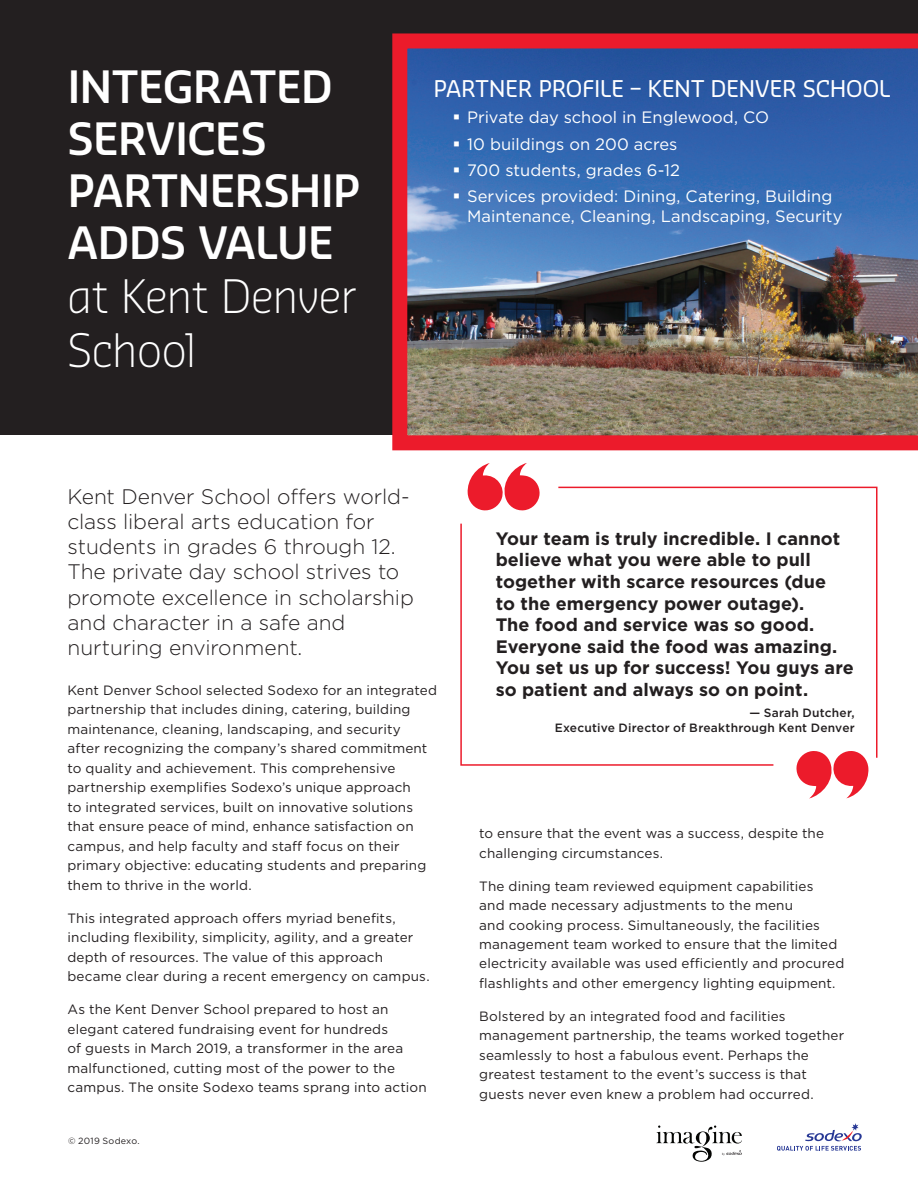
<style>
.page{position:relative;width:918px;height:1188px;background:#fff}
.page>*{position:absolute;margin:0;border:0;box-sizing:border-box;transform-origin:0 0}
.t1{font:300 45px/54px "Sansa Pro";letter-spacing:-.02em;color:#fff}
.t2{font:600 43.5px/52.2px "Sansa Pro";letter-spacing:-.025em;color:#fff}
.t3{font:22.5px "Sansa Pro";letter-spacing:-.015em;color:#fff}
.t4{font:300 21px/25.2px "Gotham";letter-spacing:-.005em;color:#231f20}
.t5{font:700 18px/21.6px "Gotham";letter-spacing:.005em;color:#231f20}
.t6{font:16.5px/19.5px "Gotham";color:#fff}
.t7{font:13.5px/19.5px "Gotham";letter-spacing:.01em;color:#231f20}
.t8{font:500 12px/14.4px "Gotham";letter-spacing:.02em;color:#231f20;text-align:right}
.t9{font:9px "Gotham";letter-spacing:.03em;color:#231f20}
</style>
<div class="page">
<svg style="left:777px;top:1123px;width:85px;height:28px"></svg>
<div style="left:0;top:0;width:918px;height:434px;background:#231f20"></div>
<svg style="left:558px;top:486px;width:320px;height:272px"></svg>
<svg style="left:460px;top:522px;width:315px;height:244px"></svg>
<svg style="left:796px;top:750px;width:73px;height:49px"></svg>
<svg style="left:467px;top:463px;width:73px;height:48px"></svg>
<img style="left:392px;top:33px;width:526px;height:417px">
<svg style="left:656px;top:1125px;width:86px;height:37px"></svg>
<h2 class="t2" style="left:68px;top:59px;width:294px">INTEGRATED<br>SERVICES<br>PARTNERSHIP<br>ADDS VALUE</h2>
<h1 class="t1" style="left:68px;top:268px;width:290px">at Kent Denver<br>School</h1>
<h3 class="t3" style="left:433px;top:74px;width:459px">PARTNER PROFILE – KENT DENVER SCHOOL</h3>
<p class="t6" style="left:453px;top:107px;width:318px">▪ Private day school in Englewood, CO</p>
<p class="t6" style="left:453px;top:134px;width:226px">▪ 10 buildings on 200 acres</p>
<p class="t6" style="left:453px;top:160px;width:229px">▪ 700 students, grades 6-12</p>
<p class="t6" style="left:467px;top:186px;width:377px;text-indent:-14px">▪ Services provided: Dining, Catering, Building<br>Maintenance, Cleaning, Landscaping, Security</p>
<h3 class="t4" style="left:68px;top:483px;width:348px">Kent Denver School offers world&shy;class liberal arts education for students in grades 6 through 12.<br>The private day school strives to promote excellence in scholarship and character in a safe and nurturing environment.</h3>
<p class="t7" style="left:68px;top:680px;width:371px">Kent Denver School selected Sodexo for an integrated partnership that includes dining, catering, building maintenance, cleaning, landscaping, and security<br>after recognizing the company’s shared commitment to quality and achievement. This comprehensive partnership exemplifies Sodexo’s unique approach<br>to integrated services, built on innovative solutions that ensure peace of mind, enhance satisfaction on campus, and help faculty and staff focus on their primary objective: educating students and preparing them to thrive in the world.</p>
<p class="t7" style="left:68px;top:908px;width:364px">This integrated approach offers myriad benefits, including flexibility, simplicity, agility, and a greater depth of resources. The value of this approach became clear during a recent emergency on campus.</p>
<p class="t7" style="left:68px;top:999px;width:361px">As the Kent Denver School prepared to host an elegant catered fundraising event for hundreds<br>of guests in March 2019, a transformer in the area malfunctioned, cutting most of the power to the campus. The onsite Sodexo teams sprang into action</p>
<p class="t9" style="left:68px;top:1135px;width:73px">© 2019 Sodexo.</p>
<p class="t5" style="left:496px;top:527px;width:360px">Your team is truly incredible. I cannot believe what you were able to pull together with scarce resources (due<br>to the emergency power outage).<br>The food and service was so good.<br>Everyone said the food was amazing.<br>You set us up for success! You guys are so patient and always so on point.</p>
<p class="t8" style="left:555px;top:706px;width:302px">— Sarah Dutcher,<br>Executive Director of Breakthrough Kent Denver</p>
<p class="t7" style="left:479px;top:823px;width:346px">to ensure that the event was a success, despite the challenging circumstances.</p>
<p class="t7" style="left:479px;top:876px;width:367px">The dining team reviewed equipment capabilities<br>and made necessary adjustments to the menu<br>and cooking process. Simultaneously, the facilities management team worked to ensure that the limited electricity available was used efficiently and procured flashlights and other emergency lighting equipment.</p>
<p class="t7" style="left:479px;top:1006px;width:367px">Bolstered by an integrated food and facilities management partnership, the teams worked together seamlessly to host a fabulous event. Perhaps the greatest testament to the event’s success is that guests never even knew a problem had occurred.</p>
</div>
